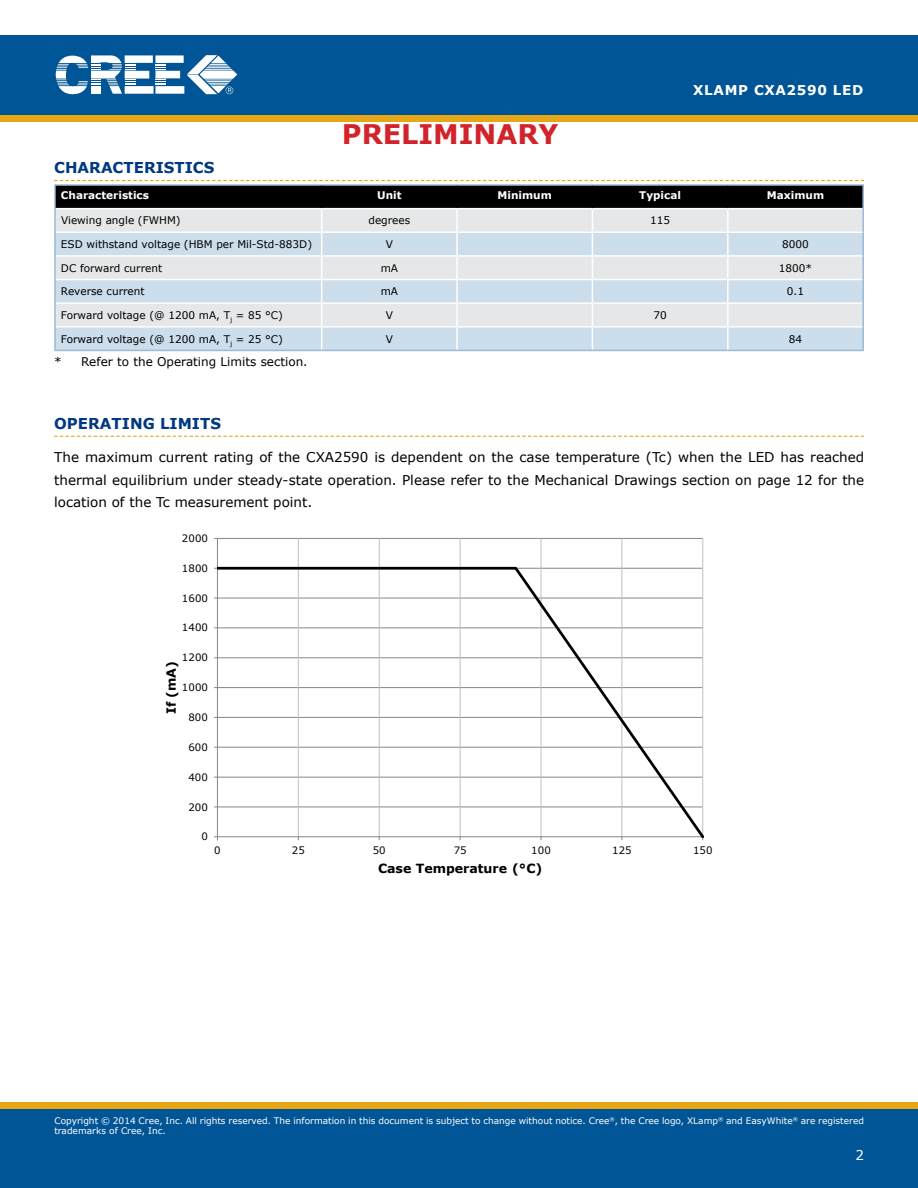
<style>
.page{position:relative;width:918px;height:1188px;background:#fff}
.page>*{position:absolute;margin:0;border:0;box-sizing:border-box;transform-origin:0 0}
.t1{font:700 27px "Verdana";color:#d2232a}
.t2{font:700 15px "Verdana";color:#003882}
.t3{font:13.95px "Verdana";letter-spacing:-.005em;color:#000}
.t4{font:13.5px/22.5px "Verdana";color:#000;text-align:justify}
.t5{font:700 13.5px "Verdana";letter-spacing:.05em;color:#fff}
.t6{font:13.5px "Verdana";color:#fff}
.t7{font:700 12.6px "Verdana";color:#000}
.t8{font:12px "Verdana";color:#000}
.t9{font:10.5px "Verdana";color:#000}
.t10{font:700 10.5px "Verdana";color:#fff}
.t11{font:10.2px "Verdana";letter-spacing:.005em;color:#000}
.t12{font:9px/10.8px "Verdana";color:#fff}
</style>
<div class="page">
<div style="left:0;top:115px;width:918px;height:7px;background:#e7a614"></div>
<div style="left:0;top:35px;width:918px;height:80px;background:#005596"></div>
<svg style="left:56px;top:55px;width:181px;height:39px"></svg>
<div style="left:0;top:1108px;width:918px;height:80px;background:#005596"></div>
<div style="left:0;top:1102px;width:918px;height:6px;background:#e7a614"></div>
<svg style="left:54px;top:436px;width:810px;height:1px"></svg>
<hr style="left:54px;top:350px;width:268px;height:1px;background:#99bad7">
<hr style="left:322px;top:350px;width:135px;height:1px;background:#99bad7">
<hr style="left:457px;top:350px;width:135px;height:1px;background:#99bad7">
<hr style="left:592px;top:350px;width:136px;height:1px;background:#99bad7">
<hr style="left:728px;top:350px;width:136px;height:1px;background:#99bad7">
<svg style="left:54px;top:180px;width:810px;height:170px;background:#bfc6cb"></svg>
<hr style="left:217px;top:538px;width:486px;height:1px;background:#868686">
<hr style="left:298px;top:538px;width:1px;height:299px;background:#c0c0c0">
<hr style="left:379px;top:538px;width:1px;height:299px;background:#c0c0c0">
<hr style="left:460px;top:538px;width:1px;height:299px;background:#c0c0c0">
<hr style="left:541px;top:538px;width:1px;height:299px;background:#c0c0c0">
<hr style="left:622px;top:538px;width:1px;height:299px;background:#c0c0c0">
<hr style="left:703px;top:538px;width:1px;height:299px;background:#c0c0c0">
<hr style="left:217px;top:538px;width:1px;height:299px;background:#868686">
<svg style="left:217px;top:566px;width:487px;height:272px"></svg>
<h1 class="t1" style="left:342px;top:117px;width:218px">PRELIM INARY</h1>
<p class="t5" style="left:693px;top:82px;width:172px">XLamp CXA2590 LED</p>
<p class="t2" style="left:54px;top:158px;width:162px">Characteristics</p>
<p class="t10" style="left:61px;top:189px;width:90px">Characteristics</p>
<p class="t10" style="left:377px;top:189px;width:26px">Unit</p>
<p class="t10" style="left:498px;top:189px;width:56px">Minimum</p>
<p class="t10" style="left:639px;top:189px;width:43px">Typical</p>
<p class="t10" style="left:767px;top:189px;width:59px">Maximum</p>
<p class="t9" style="left:61px;top:214px;width:121px">Viewing angle (FWHM)</p>
<p class="t9" style="left:368px;top:214px;width:43px">degrees</p>
<p class="t9" style="left:650px;top:214px;width:22px">115</p>
<p class="t9" style="left:61px;top:238px;width:253px">ESD withstand voltage (HBM per M il-Std-883D)</p>
<p class="t9" style="left:386px;top:238px;width:8px">V</p>
<p class="t9" style="left:782px;top:238px;width:28px">8000</p>
<p class="t9" style="left:61px;top:261px;width:103px">DC forward current</p>
<p class="t9" style="left:381px;top:261px;width:19px">mA</p>
<p class="t9" style="left:779px;top:261px;width:35px">1800*</p>
<p class="t9" style="left:61px;top:285px;width:85px">Reverse current</p>
<p class="t9" style="left:381px;top:285px;width:19px">mA</p>
<p class="t9" style="left:787px;top:285px;width:19px">0.1</p>
<p class="t9" style="left:61px;top:309px;width:224px">Forward voltage (@ 1200 mA, T<sub>j</sub> = 85 °C)</p>
<p class="t9" style="left:386px;top:309px;width:8px">V</p>
<p class="t9" style="left:653px;top:309px;width:15px">70</p>
<p class="t9" style="left:61px;top:332px;width:224px">Forward voltage (@ 1200 mA, T<sub>j</sub> = 25 °C)</p>
<p class="t9" style="left:386px;top:332px;width:8px">V</p>
<p class="t9" style="left:789px;top:332px;width:15px">84</p>
<p class="t8" style="left:54px;top:354px;width:255px">* Refer to the Operating Limits section.</p>
<p class="t2" style="left:54px;top:414px;width:168px">Operating Limits</p>
<p class="t4" style="left:54px;top:446px;width:812px">The maximum current rating of the CXA2590 is dependent on the case temperature (Tc) when the LED has reached thermal equilibrium under steady-state operation. Please refer to the Mechanical Drawings section on page 12 for the location of the Tc measurement point.</p>
<p class="t3" style="left:151px;top:502px;width:66px">CXA2590</p>
<p class="t11" style="left:182px;top:532px;width:28px">2000</p>
<p class="t11" style="left:182px;top:562px;width:28px">1800</p>
<p class="t11" style="left:182px;top:591px;width:28px">1600</p>
<p class="t11" style="left:182px;top:621px;width:28px">1400</p>
<p class="t11" style="left:182px;top:651px;width:28px">1200</p>
<p class="t7" style="left:163px;top:714px;width:55px;rotate:-90deg">If (mA)</p>
<p class="t11" style="left:182px;top:681px;width:28px">1000</p>
<p class="t11" style="left:188px;top:711px;width:21px">800</p>
<p class="t11" style="left:188px;top:741px;width:21px">600</p>
<p class="t11" style="left:188px;top:770px;width:21px">400</p>
<p class="t11" style="left:188px;top:800px;width:21px">200</p>
<p class="t11" style="left:201px;top:830px;width:8px">0</p>
<p class="t11" style="left:214px;top:844px;width:8px">0</p>
<p class="t11" style="left:292px;top:844px;width:15px">25</p>
<p class="t11" style="left:373px;top:844px;width:15px">50</p>
<p class="t11" style="left:454px;top:844px;width:15px">75</p>
<p class="t11" style="left:531px;top:844px;width:21px">100</p>
<p class="t11" style="left:612px;top:844px;width:21px">125</p>
<p class="t11" style="left:693px;top:844px;width:21px">150</p>
<p class="t7" style="left:378px;top:860px;width:166px">Case Temperature (°C)</p>
<p class="t12" style="left:54px;top:1115px;width:811px">Copyright © 2014 Cree, Inc. All rights reserved. The information in this document is subject to change without notice. Cree<sup>®</sup>, the Cree logo, XLamp<sup>®</sup> and EasyWhite<sup>®</sup> are registered trademarks of Cree, Inc.</p>
<p class="t6" style="left:855px;top:1146px;width:10px">2</p>
</div>
